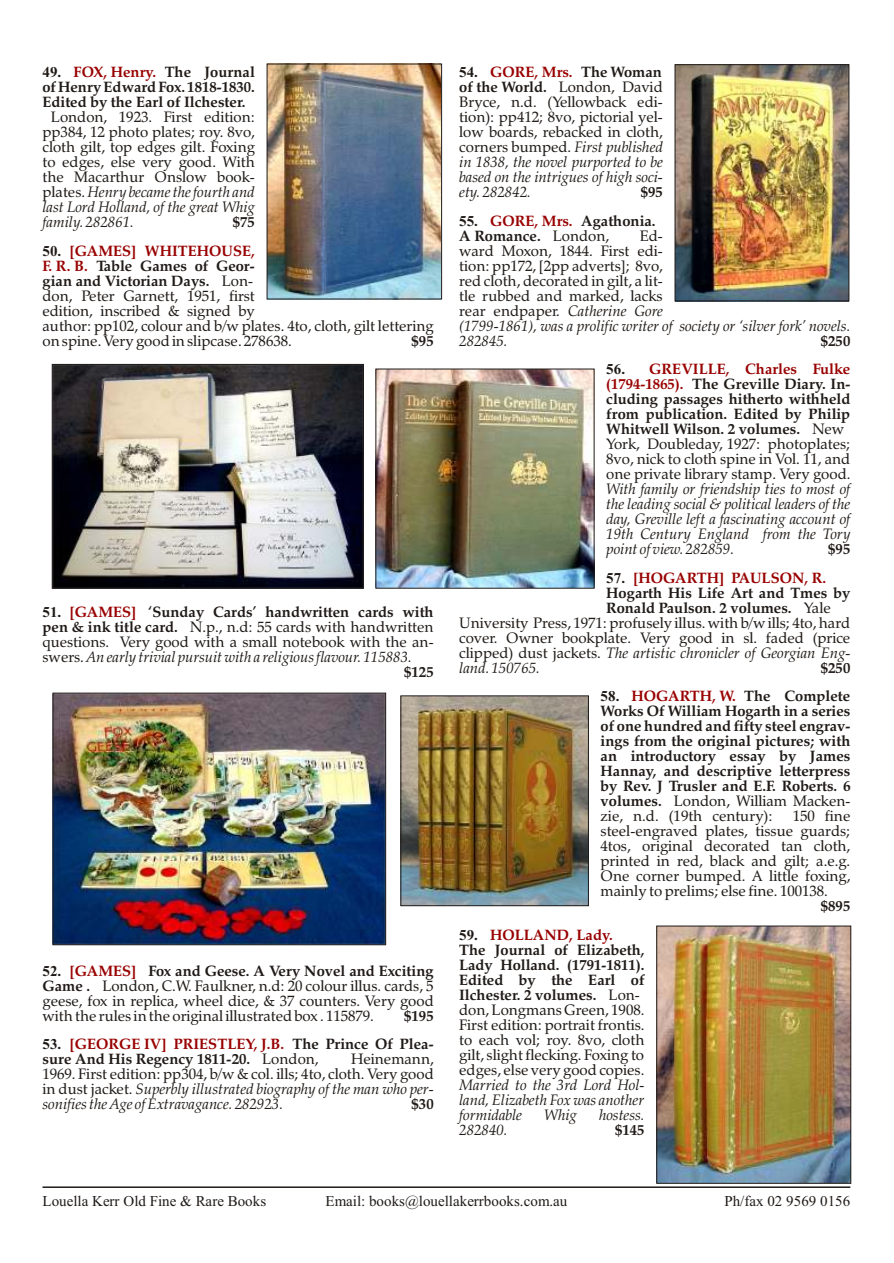
<style>
.page{position:relative;width:894px;height:1263px;background:#fff}
.page>*{position:absolute;margin:0;border:0;box-sizing:border-box;transform-origin:0 0}
.t1{font:15px/15px "Zapf Calligr BT";color:#1f1a17;text-align:justify}
.t2{font:700 15px/15px "Zapf Calligr BT";color:#1f1a17}
.t3{font:italic 15px/15px "Zapf Calligr BT";color:#1f1a17;text-align:justify}
.t4{font:15px "Times New Roman";letter-spacing:.005em;color:#1f1a17}
.t5{font:700 15px "Zapf Calligr BT";color:#900}
.s1{font-family:"Times New Roman"}
.s2{color:#900}
.s3{font-style:italic}
.s4{font-family:"Times New Roman";font-weight:700}
.s5{font-weight:700;color:#900}
.s6{font-weight:700}
.s7{font-style:normal}
.s8{font-weight:400}
.s9{font-family:"Times New Roman";color:#1f1a17}
</style>
<div class="page">
<hr style="left:43px;top:1186px;width:807px;height:2px;background:#1f1a17">
<img style="left:677px;top:67px;width:170px;height:232px">
<div style="left:675px;top:65px;width:174px;height:236px;border:1px solid #1f1a17"></div>
<img style="left:269px;top:66px;width:171px;height:231px">
<div style="left:267px;top:64px;width:175px;height:235px;border:1px solid #1f1a17"></div>
<img style="left:54px;top:366px;width:308px;height:220px">
<div style="left:52px;top:364px;width:312px;height:224px;border:1px solid #1f1a17"></div>
<img style="left:55px;top:695px;width:329px;height:248px">
<div style="left:53px;top:693px;width:333px;height:252px;border:1px solid #1f1a17"></div>
<img style="left:378px;top:371px;width:214px;height:215px">
<img style="left:403px;top:698px;width:184px;height:206px">
<div style="left:401px;top:696px;width:188px;height:210px;border:1px solid #1f1a17"></div>
<img style="left:659px;top:928px;width:190px;height:253px">
<div style="left:657px;top:926px;width:194px;height:257px;border:1px solid #1f1a17"></div>
<p class="t2" style="left:43px;top:66px;width:214px;text-align:justify"><span class="s1">49.</span> <span class="s2">FOX, Henry.</span> The Journal of Henry Ed ward Fox. 1818-1830.<br>Ed ited by the Earl of Ilchester.</p>
<p class="t1" style="left:43px;top:111px;width:214px;text-indent:8px">Lon don, 1923. First edi tion: pp384, 12 photo plates; roy. 8vo, cloth gilt, top edges gilt. Fox ing to edges, else very good. With the Mac ar thur On slow book - plates. <span class="s3">Henry be came the fourth and last Lord Hol land, of the great Whig fam ily. 282861.</span></p>
<p class="t2" style="left:233px;top:216px;width:24px">$75</p>
<p class="t1" style="left:43px;top:245px;width:393px;text-align:left"><span class="s4">50.</span> <span class="s5">[GAMES] WHITEHOUSE,<br>F. R. B.</span> <span class="s6">Ta ble Games of Geor-<br>gian and Vic to rian Days.</span> Lon -<br>don, Pe ter Garnett, 1951, first<br>edi tion, in scribed &amp; signed by<br>au thor: pp102, col our and b/w plates. 4to, cloth, gilt let ter ing on spine. Very good in slipcase. 278638.</p>
<p class="t2" style="left:412px;top:335px;width:24px">$95</p>
<p class="t2" style="left:43px;top:606px;width:393px"><span class="s1">51.</span> <span class="s2">[GAMES]</span> ‘Sunday Cards’ hand writ ten cards with</p>
<p class="t1" style="left:43px;top:621px;width:393px"><span class="s6">pen &amp; ink ti tle card.</span> N.p., n.d: 55 cards with hand writ ten</p>
<p class="t1" style="left:43px;top:636px;width:393px">questions. Very good with a small note book with the an -</p>
<p class="t3" style="left:43px;top:651px;width:371px"><span class="s7">swers.</span> An early triv ial pur suit with a re li gious fla vour. 115883.</p>
<p class="t2" style="left:404px;top:666px;width:31px">$125</p>
<p class="t1" style="left:43px;top:964px;width:393px"><span class="s4">52.</span> <span class="s5">[GAMES]</span> <span class="s6">Fox and Geese. A Very Novel and Excit ing Game .</span> Lon don, C.W. Faulk ner, n.d: 20 col our illus. cards, 5 geese, fox in rep lica, wheel dice, &amp; 37 coun ters. Very good with the rules in the orig i nal il lus trated box . 115879.</p>
<p class="t2" style="left:404px;top:1009px;width:31px">$195</p>
<p class="t2" style="left:43px;top:1038px;width:393px"><span class="s1">53.</span> <span class="s2">[GEORGE IV] PRIESTLEY, J.B.</span> The Prince Of Plea - sure And His Re gency 1811-20. <span class="s8">Lon don,</span></p>
<p class="t3" style="left:43px;top:1053px;width:393px;text-indent:309px"><span class="s7">Heinemann, 1969. First edi tion: pp304, b/w &amp; col. ills; 4to, cloth. Very good in dust jacket.</span> Su perbly il lus trated bi og ra phy of the man who per - son i fies the Age of Ex trav a gance. 282923.</p>
<p class="t2" style="left:412px;top:1098px;width:24px">$30</p>
<p class="t1" style="left:459px;top:66px;width:205px"><span class="s4">54.</span> <span class="s5">GORE, Mrs.</span> <span class="s6">The Woman of the World.</span> Lon don, Da vid Bryce, n.d. (Yellow back edi - tion): pp412; 8vo, pic to rial yel - low boards, rebacked in cloth, cor ners bumped. <span class="s3">First pub lished in 1838, the novel pur ported to be based on the in trigues of high so ci - ety. 282842.</span></p>
<p class="t2" style="left:641px;top:186px;width:24px">$95</p>
<p class="t2" style="left:459px;top:215px;width:198px"><span class="s1">55.</span> <span class="s2">GORE, Mrs.</span> Agathonia.<br>A Ro mance. <span class="s8">Lon don,</span></p>
<p class="t1" style="left:459px;top:230px;width:393px;text-align:left;text-indent:181px">Ed -<br>ward Moxon, 1844. First edi -<br>tion: pp172, [2pp ad verts]; 8vo,<br>red cloth, dec o rated in gilt, a lit -<br>tle rubbed and marked, lacks<br>rear endpaper. <span class="s3">Catherine Gore<br>(1799-1861), was a pro lific writer of so ci ety or ‘sil ver fork’ nov els.<br>282845.</span></p>
<p class="t2" style="left:821px;top:335px;width:31px">$250</p>
<p class="t2" style="left:606px;top:363px;width:246px"><span class="s1">56.</span> <span class="s2">GREVILLE, Charles Fulke (1794-1865).</span> The Greville Di ary. In - clud ing pas sages hith erto with held from pub li ca tion. Ed ited by Philip Whitwell Wil son. 2 volumes. <span class="s8">New York, Doubleday, 1927: photoplates; 8vo, nick to cloth spine in Vol. 11, and one pri vate li brary stamp. Very good.</span></p>
<p class="t3" style="left:606px;top:483px;width:246px">With fam ily or friend ship ties to most of the lead ing so cial &amp; po lit i cal lead ers of the day, Greville left a fas ci nat ing ac count of 19th Cen tury Eng land from the Tory point of view. 282859.</p>
<p class="t2" style="left:828px;top:543px;width:24px">$95</p>
<p class="t5" style="left:606px;top:572px;width:222px"><span class="s9">57.</span> [HOGARTH] PAULSON, R.</p>
<p class="t2" style="left:606px;top:587px;width:246px">Hogarth His Life Art and Tmes by</p>
<p class="t2" style="left:606px;top:602px;width:226px">Ron ald Paulson. 2 volumes. <span class="s8">Yale</span></p>
<p class="t1" style="left:459px;top:617px;width:393px">Uni ver sity Press, 1971: pro fusely illus. with b/w ills; 4to, hard</p>
<p class="t1" style="left:459px;top:632px;width:393px">cover. Owner book plate. Very good in sl. faded (price</p>
<p class="t3" style="left:459px;top:647px;width:393px"><span class="s7">clipped) dust jackets.</span> The ar tis tic chron i cler of Geor gian Eng -</p>
<p class="t3" style="left:459px;top:662px;width:82px">land. 150765.</p>
<p class="t2" style="left:821px;top:662px;width:31px">$250</p>
<p class="t2" style="left:601px;top:690px;width:251px;text-align:justify"><span class="s1">58.</span> <span class="s2">HOGARTH, W.</span> The Com plete Works Of Wil liam Hogarth in a series of one hun dred and fifty steel en grav - ings from the orig i nal pic tures; with an in tro duc tory es say by James Hannay, and de scrip tive let ter press by Rev. J Trusler and E.F. Rob erts. 6 volumes. <span class="s8">Lon don, Wil liam Mac ken - zie, n.d. (19th cen tury):</span></p>
<p class="t1" style="left:601px;top:810px;width:251px;text-indent:192px">150 fine steel-en graved plates, tis sue guards; 4tos, orig i nal dec o rated tan cloth, printed in red, black and gilt; a.e.g.<br>One cor ner bumped. A lit tle fox ing, mainly to pre lims; else fine. 100138.</p>
<p class="t2" style="left:821px;top:900px;width:31px">$895</p>
<p class="t1" style="left:459px;top:929px;width:187px;text-align:left"><span class="s4">59.</span> <span class="s5">HOL LAND, Lady.<br></span><span class="s6">The Journal of Eliz a beth,<br>Lady Hol land. (1791-1811).<br>Ed ited by the Earl of<br>Ilchester. 2 vol umes.</span> Lon - don, Longmans Green, 1908.<br>First edition: portrait frontis. to each vol; roy. 8vo, cloth gilt, slight fleck ing. Fox ing to edges, else very good cop ies.</p>
<p class="t3" style="left:459px;top:1079px;width:187px">Married to the 3rd Lord Hol - land, Eliz a beth Fox was an other for mi da ble</p>
<p class="t3" style="left:544px;top:1109px;width:34px">Whig</p>
<p class="t3" style="left:599px;top:1109px;width:47px">host ess.</p>
<p class="t3" style="left:459px;top:1124px;width:50px">282840.</p>
<p class="t2" style="left:615px;top:1124px;width:31px">$145</p>
<p class="t4" style="left:43px;top:1195px;width:225px">Louella Kerr Old Fine &amp; Rare Books</p>
<p class="t4" style="left:326px;top:1195px;width:243px">Email: books@louellakerrbooks.com.au</p>
<p class="t4" style="left:724px;top:1195px;width:127px">Ph/fax 02 9569 0156</p>
</div>
